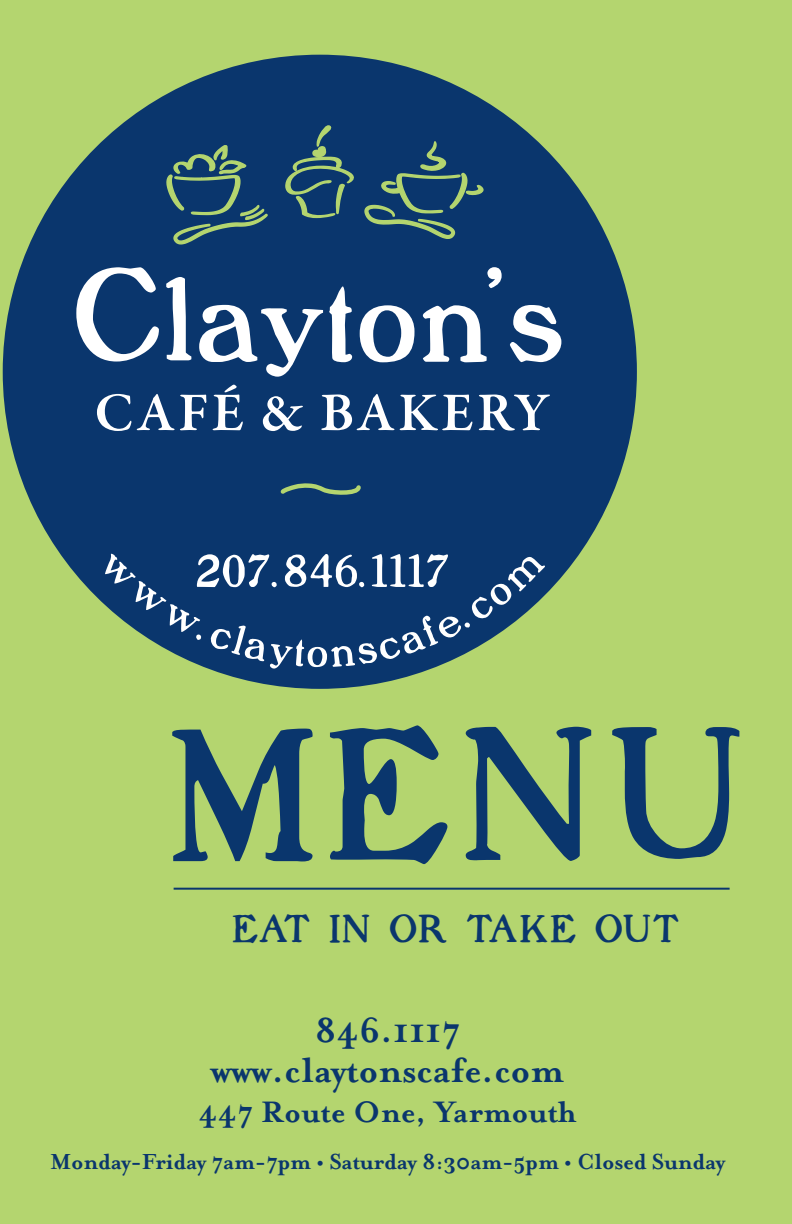
<style>
.page{position:relative;width:792px;height:1224px;background:#b4d56f}
.page>*{position:absolute;margin:0;border:0;box-sizing:border-box;transform-origin:0 0}
.t1{font:168px "Ruffian";color:#0a366d}
.t2{font:700 40px "Mrs Eaves";color:#0a366d}
.t3{font:35px "Ruffian";letter-spacing:-.03em;color:#0a366d}
.t4{font:700 34px "Mrs Eaves";color:#0a366d}
.t5{font:700 25px "Mrs Eaves";letter-spacing:-.01em;color:#0a366d}
</style>
<div class="page">
<hr style="left:174px;top:888px;width:556px;height:2px;background:#0a366d">
<div style="left:4px;top:56px;width:631px;height:631px;background:#0a366d;border-radius:50%"></div>
<svg style="left:76px;top:267px;width:485px;height:110px"></svg>
<svg style="left:97px;top:394px;width:34px;height:37px"></svg>
<svg style="left:137px;top:394px;width:69px;height:36px"></svg>
<svg style="left:213px;top:385px;width:30px;height:45px"></svg>
<svg style="left:263px;top:396px;width:40px;height:35px"></svg>
<svg style="left:321px;top:394px;width:151px;height:36px"></svg>
<svg style="left:479px;top:395px;width:71px;height:36px"></svg>
<svg style="left:285px;top:125px;width:69px;height:203px"></svg>
<svg style="left:166px;top:145px;width:102px;height:100px"></svg>
<svg style="left:364px;top:141px;width:120px;height:98px"></svg>
<svg style="left:105px;top:554px;width:440px;height:115px"></svg>
<svg style="left:280px;top:483px;width:81px;height:12px"></svg>
<p class="t1" style="left:162px;top:691px;width:588px">MENU</p>
<p class="t3" style="left:232px;top:907px;width:450px">EAT IN OR TAKE OUT</p>
<p class="t2" style="left:315px;top:1007px;width:147px">846.1117</p>
<p class="t2" style="left:211px;top:1047px;width:354px">www.claytonscafe.com</p>
<p class="t4" style="left:199px;top:1092px;width:379px">447 Route One, Yarmouth</p>
<p class="t5" style="left:50px;top:1147px;width:676px">Monday-Friday 7am-7pm • Saturday 8:30am-5pm • Closed Sunday</p>
</div>
